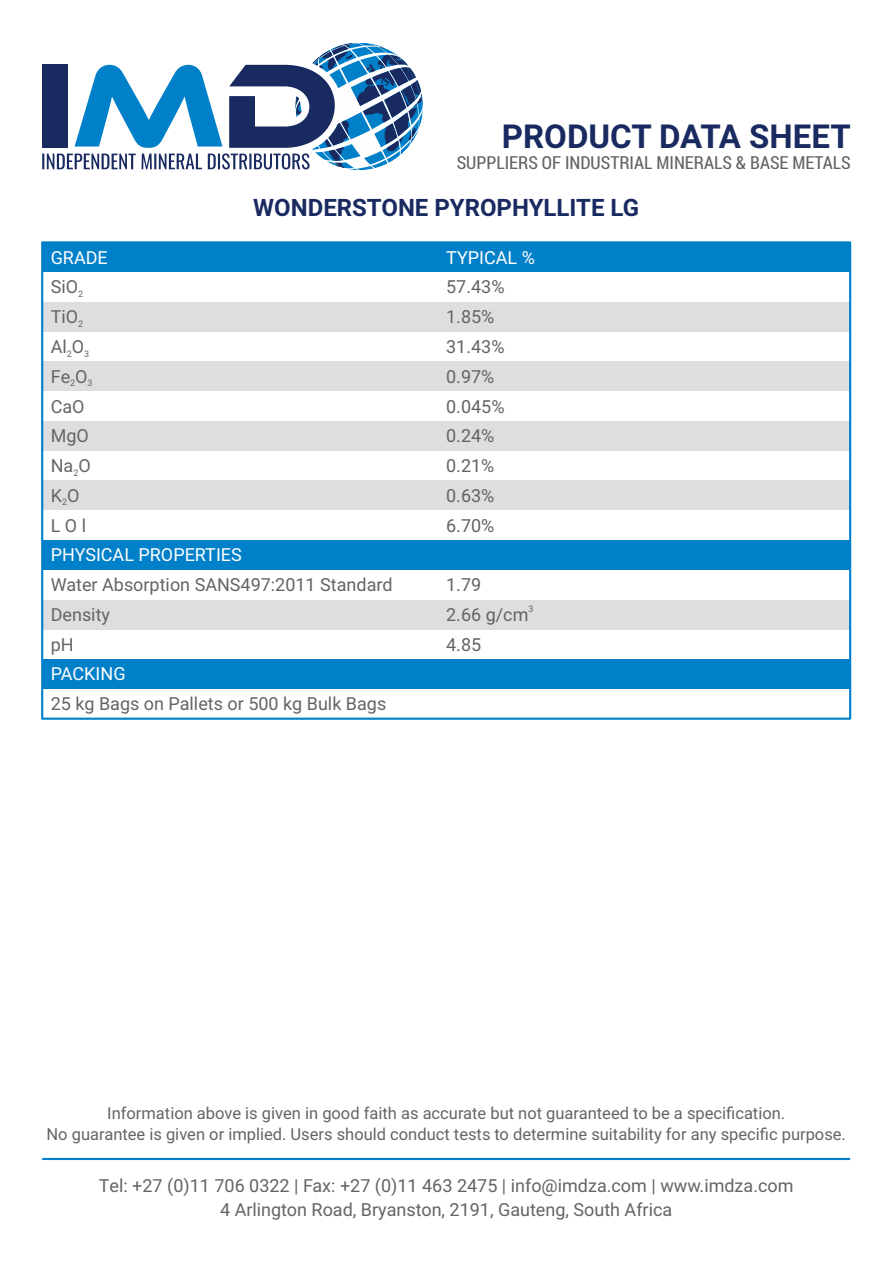
<style>
.page{position:relative;width:893px;height:1263px;background:#fff}
.page>*{position:absolute;margin:0;border:0;box-sizing:border-box;transform-origin:0 0}
.t1{font:700 33px "Roboto";color:#192a61}
.t2{font:700 24px "Roboto";color:#192a61}
.t3{font:18px/23.7px "Roboto";color:#646464;text-align:center}
.t4{font:18px "Roboto Condensed";color:#646464}
.t5{font:18px "Roboto";color:#fff}
.t6{font:16.5px/21.8px "Roboto";color:#646464;text-align:center}
.t7{font:9px "Roboto";color:#646464}
</style>
<div class="page">
<div style="left:42px;top:659px;width:808px;height:30px;background:#0080c9"></div>
<div style="left:42px;top:600px;width:808px;height:29px;background:#dedede"></div>
<div style="left:42px;top:540px;width:808px;height:30px;background:#0080c9"></div>
<div style="left:42px;top:480px;width:808px;height:30px;background:#dedede"></div>
<div style="left:42px;top:421px;width:808px;height:30px;background:#dedede"></div>
<div style="left:42px;top:361px;width:808px;height:30px;background:#dedede"></div>
<div style="left:42px;top:302px;width:808px;height:30px;background:#dedede"></div>
<div style="left:42px;top:242px;width:808px;height:30px;background:#0080c9"></div>
<svg style="left:42px;top:43px;width:381px;height:127px"></svg>
<hr style="left:42px;top:1158px;width:808px;height:2px;background:#0080c9">
<h1 class="t1" style="left:502px;top:123px;width:350px">PRODUCT DATA SHEET</h1>
<p class="t4" style="left:457px;top:150px;width:395px">SUPPLIERS OF INDUSTRIAL MINERALS &amp; BASE METALS</p>
<h2 class="t2" style="left:253px;top:198px;width:387px">WONDERSTONE PYROPHYLLITE LG</h2>
<p class="t5" style="left:51px;top:245px;width:59px">GRADE</p>
<p class="t5" style="left:446px;top:245px;width:90px">TYPICAL %</p>
<p class="t3" style="left:51px;top:275px;width:34px">SiO<sub>2</sub></p>
<p class="t3" style="left:446px;top:275px;width:60px">57.43%</p>
<p class="t3" style="left:51px;top:304px;width:34px">TiO<sub>2</sub></p>
<p class="t3" style="left:446px;top:304px;width:50px">1.85%</p>
<p class="t3" style="left:51px;top:334px;width:40px">Al<sub>2</sub>O<sub>3</sub></p>
<p class="t3" style="left:446px;top:334px;width:60px">31.43%</p>
<p class="t3" style="left:51px;top:364px;width:43px">Fe<sub>2</sub>O<sub>3</sub></p>
<p class="t3" style="left:446px;top:364px;width:50px">0.97%</p>
<p class="t3" style="left:51px;top:394px;width:35px">CaO</p>
<p class="t3" style="left:446px;top:394px;width:60px">0.045%</p>
<p class="t3" style="left:51px;top:423px;width:40px">MgO</p>
<p class="t3" style="left:446px;top:423px;width:50px">0.24%</p>
<p class="t3" style="left:51px;top:453px;width:42px">Na<sub>2</sub>O</p>
<p class="t3" style="left:446px;top:453px;width:50px">0.21%</p>
<p class="t3" style="left:51px;top:483px;width:30px">K<sub>2</sub>O</p>
<p class="t3" style="left:446px;top:483px;width:50px">0.63%</p>
<p class="t3" style="left:51px;top:513px;width:37px">L O l</p>
<p class="t3" style="left:446px;top:513px;width:50px">6.70%</p>
<p class="t5" style="left:51px;top:542px;width:193px">PHYSICAL PROPERTIES</p>
<p class="t3" style="left:51px;top:572px;width:343px">Water Absorption SANS497:2011 Standard</p>
<p class="t3" style="left:446px;top:572px;width:37px">1.79</p>
<p class="t7" style="left:528px;top:602px;width:7px">3</p>
<p class="t3" style="left:51px;top:602px;width:61px">Density</p>
<p class="t3" style="left:446px;top:602px;width:84px">2.66 g/cm</p>
<p class="t3" style="left:51px;top:632px;width:24px">pH</p>
<p class="t3" style="left:446px;top:632px;width:37px">4.85</p>
<p class="t5" style="left:51px;top:661px;width:76px">PACKING</p>
<p class="t3" style="left:51px;top:691px;width:337px">25 kg Bags on Pallets or 500 kg Bulk Bags</p>
<p class="t6" style="left:47px;top:1101px;width:801px">Information above is given in good faith as accurate but not guaranteed to be a specification.<br>No guarantee is given or implied. Users should conduct tests to determine suitability for any specific purpose.</p>
<p class="t3" style="left:99px;top:1173px;width:696px">Tel: +27 (0)11 706 0322 | Fax: +27 (0)11 463 2475 | info@imdza.com | www.imdza.com<br>4 Arlington Road, Bryanston, 2191, Gauteng, South Africa</p>
</div>
